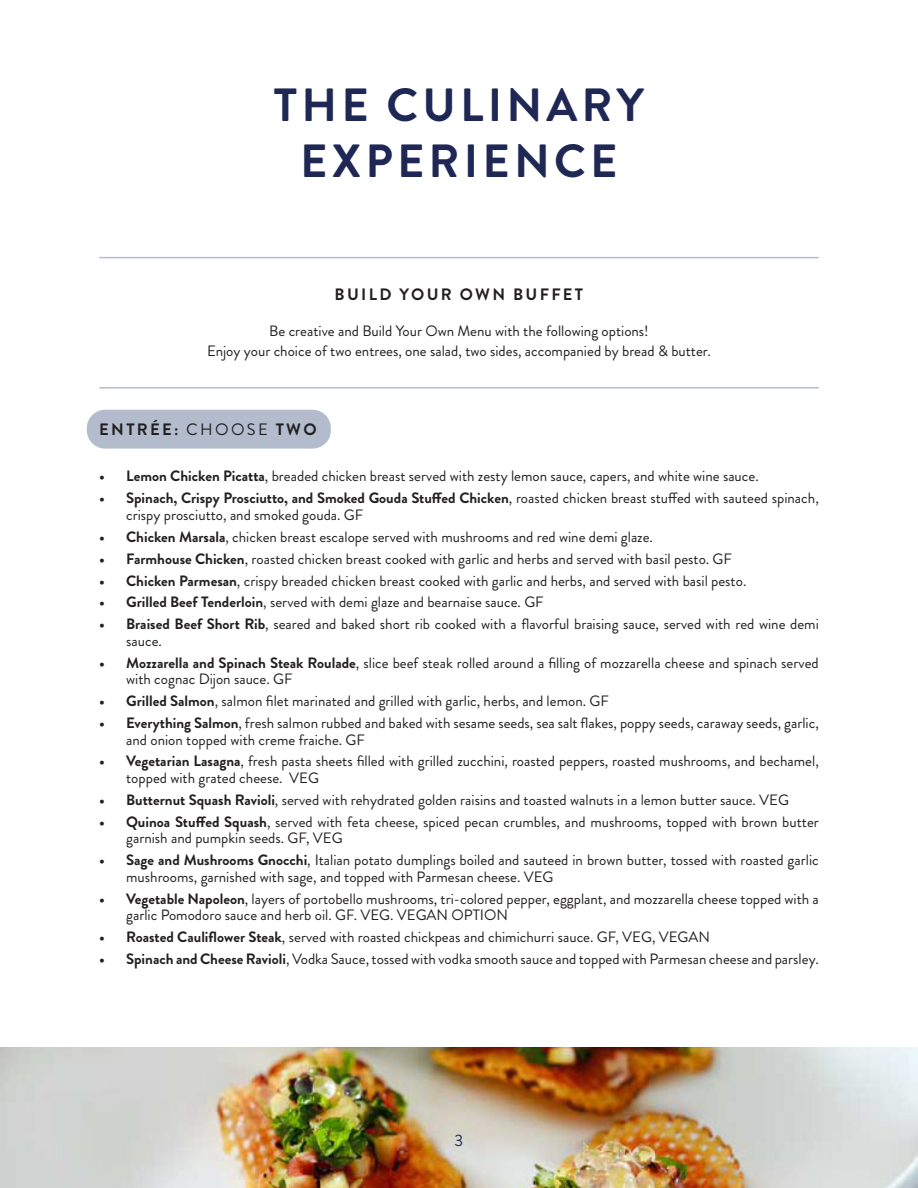
<style>
.page{position:relative;width:918px;height:1188px;background:#fff}
.page>*{position:absolute;margin:0;border:0;box-sizing:border-box;transform-origin:0 0}
.t1{font:700 46.5px "Brandon Grotesque";letter-spacing:.09em;color:#1f2855}
.t2{font:700 16.5px "Brandon Grotesque";letter-spacing:.14em;color:#231f20}
.bullets{font:16.5px "Brandon Grotesque";color:#1f2855}
.t3{font:15px/16.5px "Brandon Grotesque";color:#231f20}
.s1{font-weight:400}
.s2{font-weight:700}
</style>
<div class="page">
<div style="left:87px;top:410px;width:244px;height:39px;background:#b3bccd;border-radius:18px"></div>
<img style="left:0;top:1048px;width:918px;height:140px">
<hr style="left:99px;top:387px;width:720px;height:2px;background:#b3bccd">
<hr style="left:99px;top:257px;width:720px;height:1px;background:#b3bccd">
<p class="t1" style="left:274px;top:72px;width:371px">THE CULINARY</p>
<p class="t1" style="left:300px;top:128px;width:319px">EXPERIENCE</p>
<p class="t2" style="left:335px;top:282px;width:250px">BUILD YOUR OWN BUFFET</p>
<p class="t3" style="left:269px;top:323px;width:381px">Be creative and Build Your Own Menu with the following options!</p>
<p class="t3" style="left:207px;top:343px;width:505px">Enjoy your choice of two entrees, one salad, two sides, accompanied by bread &amp; butter.</p>
<p class="t2" style="left:99px;top:418px;width:219px">ENTRÉE: <span class="s1">CHOOSE</span> TWO</p>
<p class="t3" style="left:99px;top:468px;width:661px"><span class="s2">• Lemon Chicken Picatta</span>, breaded chicken breast served with zesty lemon sauce, capers, and white wine sauce.</p>
<p class="t3" style="left:126px;top:490px;width:694px;text-indent:-27px"><span class="s2">• Spinach, Crispy Prosciutto, and Smoked Gouda Stuffed Chicken</span>, roasted chicken breast stuffed with sauteed spinach, crispy prosciutto, and smoked gouda. GF</p>
<p class="t3" style="left:99px;top:529px;width:555px"><span class="s2">• Chicken Marsala</span>, chicken breast escalope served with mushrooms and red wine demi glaze.</p>
<p class="t3" style="left:99px;top:550px;width:634px"><span class="s2">• Farmhouse Chicken</span>, roasted chicken breast cooked with garlic and herbs and served with basil pesto. GF</p>
<p class="t3" style="left:99px;top:572px;width:649px"><span class="s2">• Chicken Parmesan</span>, crispy breaded chicken breast cooked with garlic and herbs, and served with basil pesto.</p>
<p class="t3" style="left:99px;top:594px;width:446px"><span class="s2">• Grilled Beef Tenderloin</span>, served with demi glaze and bearnaise sauce. GF</p>
<p class="t3" style="left:126px;top:616px;width:694px;text-indent:-27px"><span class="s2">• Braised Beef Short Rib</span>, seared and baked short rib cooked with a flavorful braising sauce, served with red wine demi sauce.</p>
<p class="t3" style="left:126px;top:655px;width:694px;text-indent:-27px"><span class="s2">• Mozzarella and Spinach Steak Roulade</span>, slice beef steak rolled around a filling of mozzarella cheese and spinach served with cognac Dijon sauce. GF</p>
<p class="t3" style="left:99px;top:693px;width:511px"><span class="s2">• Grilled Salmon</span>, salmon filet marinated and grilled with garlic, herbs, and lemon. GF</p>
<p class="t3" style="left:126px;top:715px;width:694px;text-indent:-27px"><span class="s2">• Everything Salmon</span>, fresh salmon rubbed and baked with sesame seeds, sea salt flakes, poppy seeds, caraway seeds, garlic, and onion topped with creme fraiche. GF</p>
<p class="t3" style="left:126px;top:753px;width:694px;text-indent:-27px"><span class="s2">• Vegetarian Lasagna</span>, fresh pasta sheets filled with grilled zucchini, roasted peppers, roasted mushrooms, and bechamel, topped with grated cheese. VEG</p>
<p class="t3" style="left:99px;top:792px;width:691px"><span class="s2">• Butternut Squash Ravioli</span>, served with rehydrated golden raisins and toasted walnuts in a lemon butter sauce. VEG</p>
<p class="t3" style="left:126px;top:814px;width:694px;text-indent:-27px"><span class="s2">• Quinoa Stuffed Squash</span>, served with feta cheese, spiced pecan crumbles, and mushrooms, topped with brown butter garnish and pumpkin seeds. GF, VEG</p>
<p class="t3" style="left:126px;top:852px;width:694px;text-indent:-27px"><span class="s2">• Sage and Mushrooms Gnocchi</span>, Italian potato dumplings boiled and sauteed in brown butter, tossed with roasted garlic mushrooms, garnished with sage, and topped with Parmesan cheese. VEG</p>
<p class="t3" style="left:126px;top:890px;width:694px;text-indent:-27px"><span class="s2">• Vegetable Napoleon</span>, layers of portobello mushrooms, tri-colored pepper, eggplant, and mozzarella cheese topped with a garlic Pomodoro sauce and herb oil. GF. VEG. VEGAN OPTION</p>
<p class="t3" style="left:99px;top:929px;width:612px"><span class="s2">• Roasted Cauliflower Steak</span>, served with roasted chickpeas and chimichurri sauce. GF, VEG, VEGAN</p>
<p class="t3" style="left:99px;top:951px;width:721px"><span class="s2">• Spinach and Cheese Ravioli</span>, Vodka Sauce, tossed with vodka smooth sauce and topped with Parmesan cheese and parsley.</p>
<p class="bullets" style="left:455px;top:1129px;width:10px">3</p>
</div>
